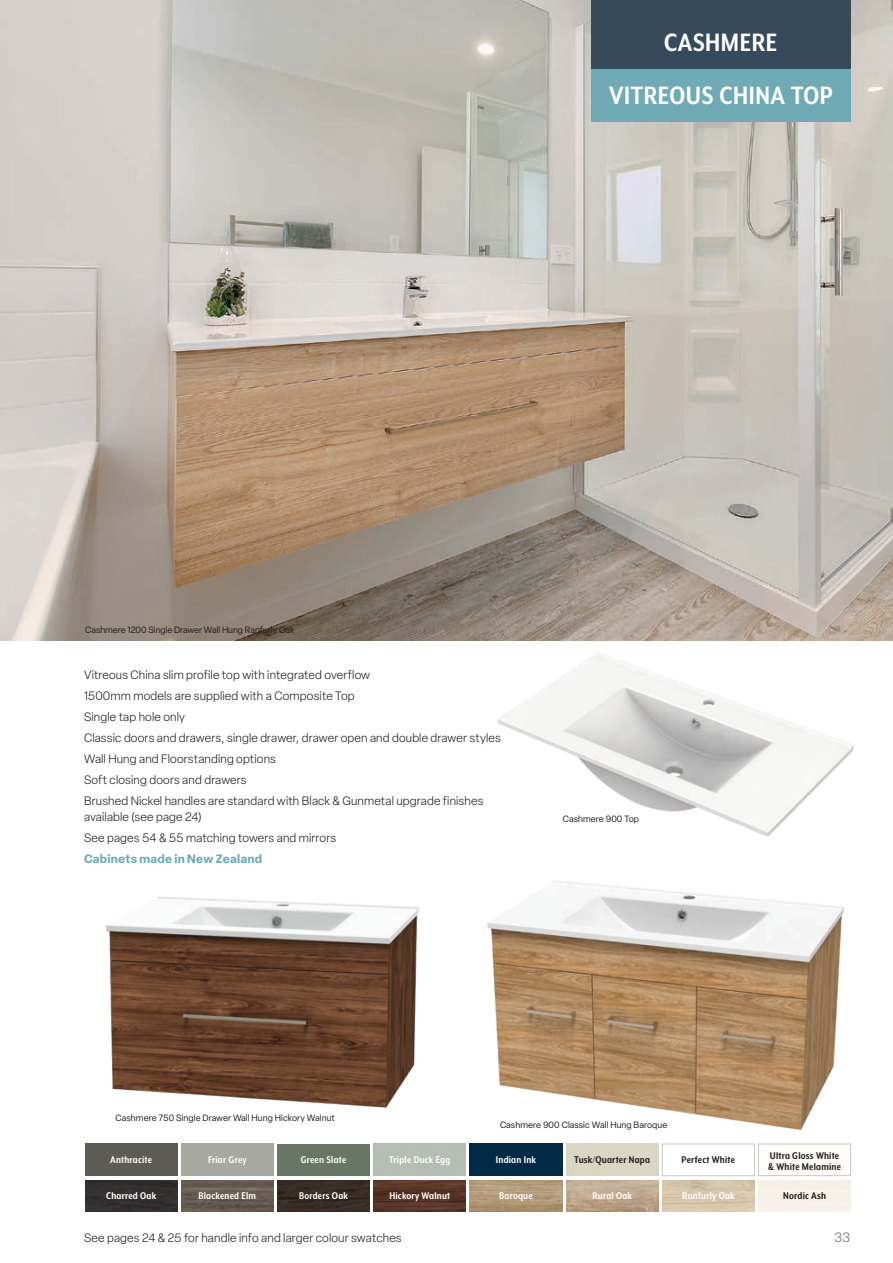
<style>
.page{position:relative;width:893px;height:1263px;background:#fff}
.page>*{position:absolute;margin:0;border:0;box-sizing:border-box;transform-origin:0 0}
.t1{font:700 28.95px "Mr Eaves XL Mod Nar OT";letter-spacing:.02em;color:#fff}
.t2{font:13.5px "Elza";color:#878787}
.t3{font:300 12px/21px "Elza";letter-spacing:.015em;color:#1d1d1b}
.t4{font:700 12px "Elza";letter-spacing:.02em;color:#6faab5}
.t5{font:700 11.25px "Mr Eaves XL Mod Nar OT";letter-spacing:.02em;color:#fff}
.t6{font:700 11.25px/11.2px "Mr Eaves XL Mod Nar OT";letter-spacing:.02em;color:#1d1d1b}
.t7{font:9px "Elza";letter-spacing:.01em;color:#1d1d1b}
</style>
<div class="page">
<img style="left:497px;top:652px;width:357px;height:166px">
<img style="left:104px;top:896px;width:318px;height:257px">
<img style="left:0;top:0;width:893px;height:640px">
<img style="left:484px;top:818px;width:363px;height:364px">
<div style="left:591px;top:68px;width:259px;height:53px;background:#6faab5"></div>
<div style="left:591px;top:0;width:259px;height:68px;background:#364a5c"></div>
<div style="left:181px;top:1144px;width:92px;height:32px;background:#a7a9a0"></div>
<div style="left:566px;top:1144px;width:92px;height:32px;background:#dad6c3"></div>
<img style="left:374px;top:1180px;width:92px;height:32px">
<img style="left:181px;top:1180px;width:92px;height:32px">
<div style="left:85px;top:1144px;width:92px;height:32px;background:#5c5b56"></div>
<div style="left:470px;top:1144px;width:92px;height:32px;background:#002a45"></div>
<div style="left:374px;top:1144px;width:92px;height:32px;background:#b5bcb4"></div>
<div style="left:85px;top:1180px;width:92px;height:32px;background:#32302f"></div>
<div style="left:277px;top:1144px;width:93px;height:32px;background:#697665"></div>
<img style="left:277px;top:1180px;width:93px;height:32px">
<div style="left:662px;top:1144px;width:92px;height:32px;border:1px solid #c7c7c6"></div>
<img style="left:470px;top:1180px;width:92px;height:32px">
<div style="left:758px;top:1144px;width:93px;height:32px;background:#fefdfa;border:1px solid #c7c7c6"></div>
<img style="left:566px;top:1180px;width:92px;height:32px">
<h1 class="t1" style="left:664px;top:27px;width:114px">CASHMERE</h1>
<h1 class="t1" style="left:609px;top:80px;width:225px">VITREOUS CHINA TOP</h1>
<p class="t7" style="left:85px;top:623px;width:211px">Cashmere 1200 Single Drawer Wall Hung Ranfurly Oak</p>
<p class="t3" style="left:84px;top:664px;width:418px">Vitreous China slim profile top with integrated overflow<br>1500mm models are supplied with a Composite Top<br>Single tap hole only<br>Classic doors and drawers, single drawer, drawer open and double drawer styles Wall Hung and Floorstanding options<br>Soft closing doors and drawers<br>Brushed Nickel handles are standard with Black &amp; Gunmetal upgrade finishes</p>
<p class="t3" style="left:84px;top:806px;width:254px">available (see page 24)<br>See pages 54 &amp; 55 matching towers and mirrors</p>
<p class="t4" style="left:84px;top:850px;width:180px">Cabinets made in New Zealand</p>
<p class="t7" style="left:563px;top:813px;width:78px">Cashmere 900 Top</p>
<p class="t7" style="left:116px;top:1112px;width:221px">Cashmere 750 Single Drawer Wall Hung Hickory Walnut</p>
<p class="t7" style="left:500px;top:1118px;width:169px">Cashmere 900 Classic Wall Hung Baroque</p>
<p class="t6" style="left:768px;top:1149px;width:75px">Ultra Gloss White &amp; White Melamine</p>
<p class="t5" style="left:208px;top:1153px;width:40px">Friar Grey</p>
<p class="t6" style="left:574px;top:1153px;width:77px">Tusk/Quarter Napa</p>
<p class="t5" style="left:199px;top:1189px;width:59px">Blackened Elm</p>
<p class="t5" style="left:389px;top:1189px;width:62px">Hickory Walnut</p>
<p class="t5" style="left:301px;top:1153px;width:47px">Green Slate</p>
<p class="t5" style="left:299px;top:1189px;width:50px">Borders Oak</p>
<p class="t5" style="left:682px;top:1189px;width:54px">Ranfurly Oak</p>
<p class="t6" style="left:783px;top:1190px;width:44px">Nordic Ash</p>
<p class="t6" style="left:682px;top:1153px;width:55px">Perfect White</p>
<p class="t5" style="left:110px;top:1153px;width:43px">Anthracite</p>
<p class="t5" style="left:389px;top:1153px;width:63px">Triple Duck Egg</p>
<p class="t5" style="left:496px;top:1153px;width:41px">Indian Ink</p>
<p class="t5" style="left:106px;top:1189px;width:52px">Charred Oak</p>
<p class="t5" style="left:592px;top:1189px;width:41px">Rural Oak</p>
<p class="t5" style="left:499px;top:1189px;width:35px">Baroque</p>
<p class="t3" style="left:84px;top:1227px;width:319px">See pages 24 &amp; 25 for handle info and larger colour swatches</p>
<p class="t2" style="left:834px;top:1228px;width:18px">33</p>
</div>
